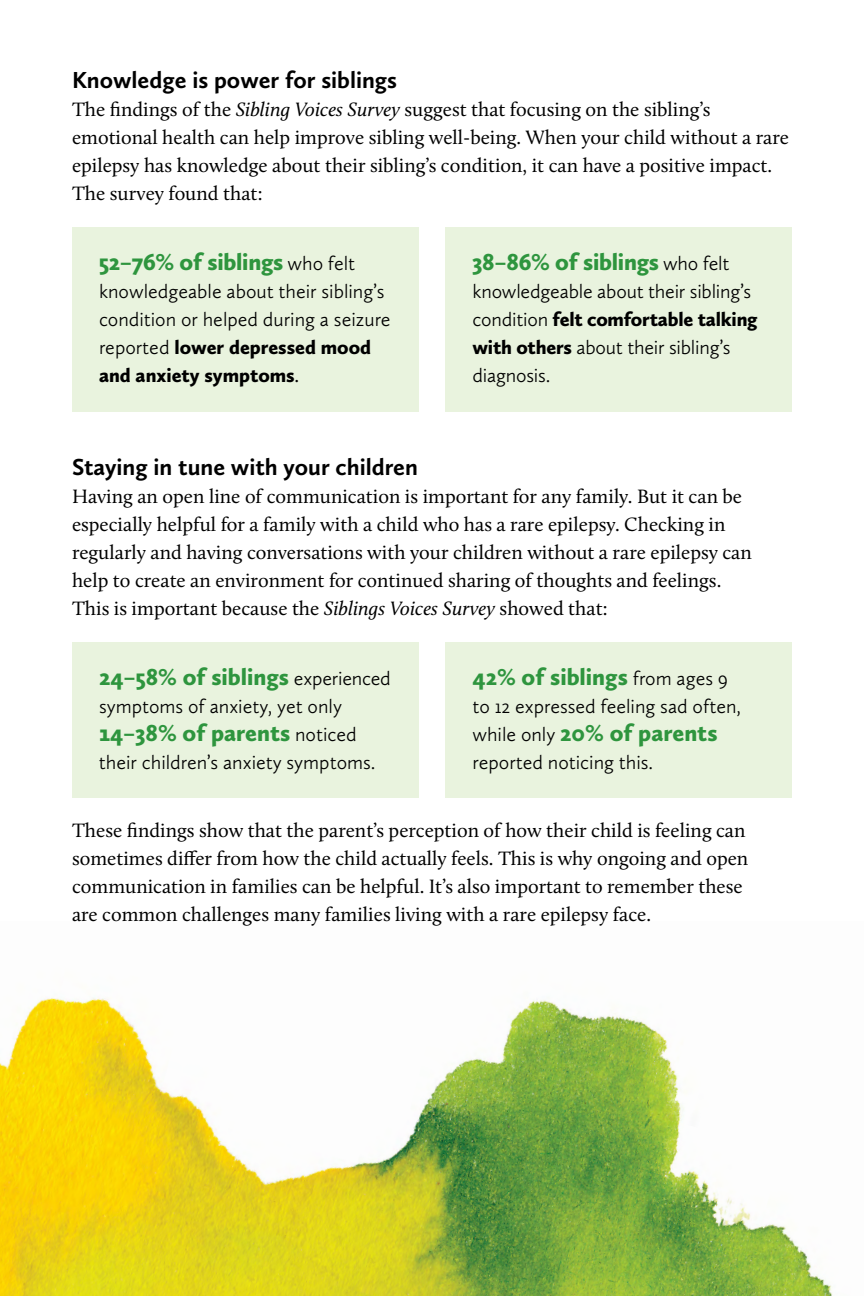
<style>
.page{position:relative;width:864px;height:1296px;background:#fff}
.page>*{position:absolute;margin:0;border:0;box-sizing:border-box;transform-origin:0 0}
.t1{font:900 24px "Calluna Sans";color:#2e953e}
.t2{font:700 24px "Calluna Sans";color:#000}
.t3{font:20px/28px "Calluna";color:#000}
.t4{font:300 20px/28px "Calluna Sans";color:#000}
.s1{font-style:italic}
.s2{font-weight:300;font-size:20px;color:#000}
.s3{font-weight:900}
.s4{font-weight:400}
</style>
<div class="page">
<img style="left:0;top:998px;width:833px;height:298px">
<div style="left:72px;top:227px;width:346px;height:184px;background:#e9f3de"></div>
<div style="left:446px;top:227px;width:346px;height:184px;background:#e9f3de"></div>
<div style="left:72px;top:642px;width:346px;height:155px;background:#e9f3de"></div>
<div style="left:446px;top:642px;width:346px;height:155px;background:#e9f3de"></div>
<p class="t2" style="left:72px;top:65px;width:327px">Knowledge is power for siblings</p>
<p class="t3" style="left:72px;top:95px;width:719px">The findings of the <span class="s1">Sibling Voices Survey</span> suggest that focusing on the sibling’s emotional health can help improve sibling well-being. When your child without a rare epilepsy has knowledge about their sibling’s condition, it can have a positive impact.<br>The survey found that:</p>
<p class="t1" style="left:99px;top:247px;width:258px">52–76% of siblings <span class="s2">who felt</span></p>
<p class="t4" style="left:99px;top:277px;width:293px">knowledgeable about their sibling’s condition or helped during a seizure reported <span class="s3">lower depressed mood and anxiety symptoms</span><span class="s4">.</span></p>
<p class="t1" style="left:472px;top:247px;width:259px">38–86% of siblings <span class="s2">who felt</span></p>
<p class="t4" style="left:473px;top:277px;width:287px">knowledgeable about their sibling’s condition <span class="s3">felt comfortable talking with others</span> about their sibling’s diagnosis.</p>
<p class="t2" style="left:72px;top:452px;width:347px">Staying in tune with your children</p>
<p class="t3" style="left:72px;top:482px;width:681px">Having an open line of communication is important for any family. But it can be especially helpful for a family with a child who has a rare epilepsy. Checking in regularly and having conversations with your children without a rare epilepsy can help to create an environment for continued sharing of thoughts and feelings.<br>This is important because the <span class="s1">Siblings Voices Survey</span> showed that:</p>
<p class="t1" style="left:99px;top:662px;width:293px">24–58% of siblings <span class="s2">experienced</span></p>
<p class="t4" style="left:99px;top:692px;width:244px">symptoms of anxiety, yet only</p>
<p class="t1" style="left:99px;top:718px;width:259px">14–38% of parents <span class="s2">noticed</span></p>
<p class="t4" style="left:99px;top:748px;width:278px">their children’s anxiety symptoms.</p>
<p class="t1" style="left:472px;top:662px;width:257px">42% of siblings <span class="s2">from ages 9</span></p>
<p class="t4" style="left:472px;top:692px;width:270px">to 12 expressed feeling sad often,</p>
<p class="t1" style="left:472px;top:718px;width:247px"><span class="s2">while only</span> 20% of parents</p>
<p class="t4" style="left:472px;top:748px;width:182px">reported noticing this.</p>
<p class="t3" style="left:72px;top:817px;width:678px">These findings show that the parent’s perception of how their child is feeling can sometimes differ from how the child actually feels. This is why ongoing and open communication in families can be helpful. It’s also important to remember these are common challenges many families living with a rare epilepsy face.</p>
</div>
